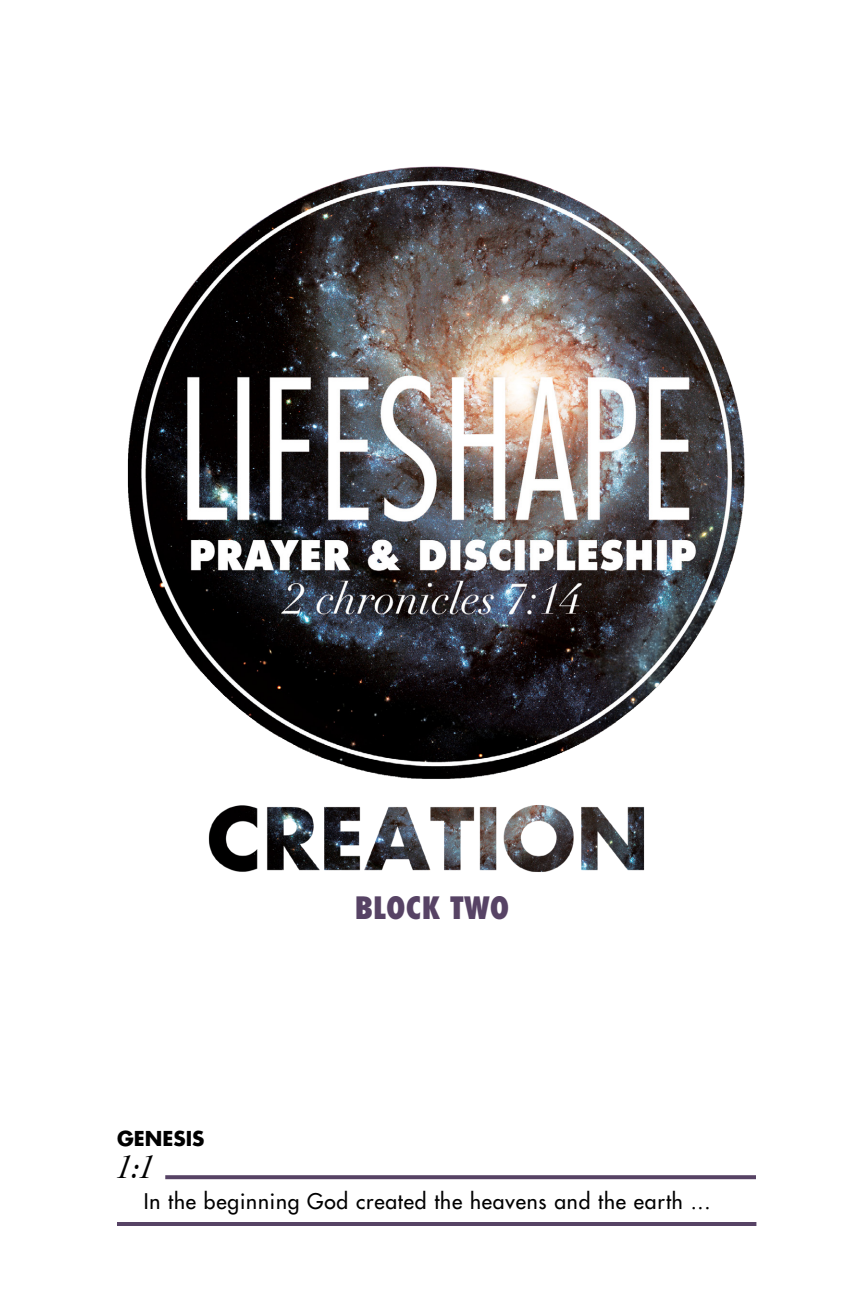
<style>
.page{position:relative;width:864px;height:1296px;background:#fff}
.page>*{position:absolute;margin:0;border:0;box-sizing:border-box;transform-origin:0 0}
.t1{font:italic 34px "Cochin";color:#000}
.t2{font:800 condensed 30px "Futura Std";color:#574365}
.t3{font:500 21px "Futura Std";letter-spacing:.04em;color:#000}
.t4{font:700 20px "Futura Std";color:#000}
</style>
<div class="page">
<img style="left:127px;top:166px;width:618px;height:607px">
<hr style="left:117px;top:1222px;width:639px;height:4px;background:#574365">
<img style="left:208px;top:773px;width:437px;height:99px">
<svg style="left:165px;top:1175px;width:591px;height:4px;background:#5f4c6c"></svg>
<p class="t2" style="left:355px;top:889px;width:156px">BLOCK TWO</p>
<p class="t4" style="left:117px;top:1125px;width:89px">GENESIS</p>
<p class="t1" style="left:117px;top:1144px;width:39px">1:1</p>
<p class="t3" style="left:144px;top:1188px;width:568px">In the beginning God created the heavens and the earth ...</p>
</div>
